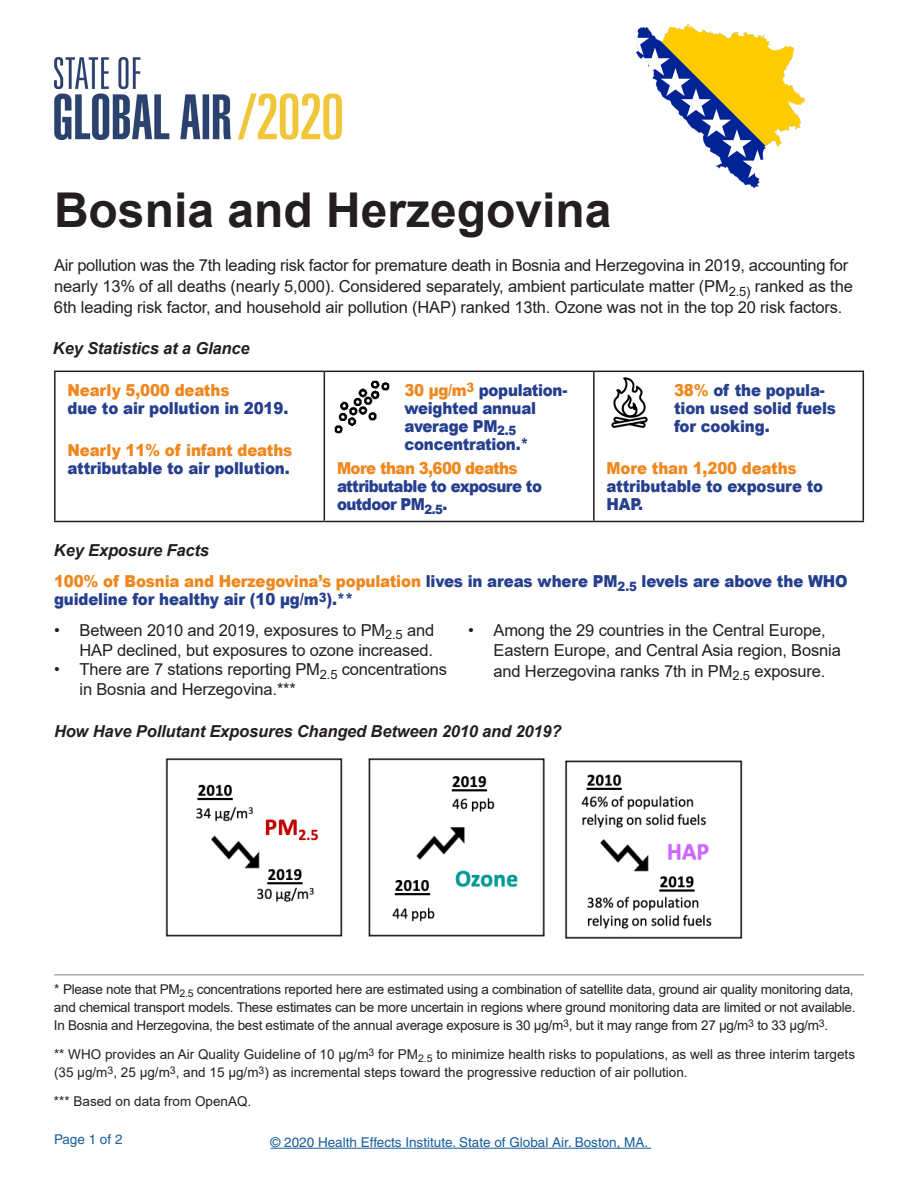
<style>
.page{position:relative;width:918px;height:1188px;background:#fff}
.page>*{position:absolute;margin:0;border:0;box-sizing:border-box;transform-origin:0 0}
.t1{font:700 48px "Arial";color:#231f20}
.t2{font:16.5px/21px "Arial";letter-spacing:-.01em;color:#231f20}
.t3{font:900 16.5px/18px "Arial";letter-spacing:-.01em;color:#253f8e;scale:.91 1}
.t4{font:italic 700 16.5px "Arial";letter-spacing:-.01em;color:#231f20}
.t5{font:900 16.5px "Arial";letter-spacing:-.01em;color:#ef871e;scale:.91 1}
.t6{font:900 16.5px/18px "Arial";letter-spacing:-.04em;color:#253f8e;scale:.91 1}
.t7{font:900 16.5px "Arial";letter-spacing:-.04em;color:#ef871e;scale:.91 1}
.t8{font:13.5px/18px "Arial";letter-spacing:-.02em;color:#231f20}
.t9{font:13.5px/18px "Arial";color:#231f20}
.t10{font:13.5px "Helvetica";color:#175d9e}
.s1{color:#ef871e}
.s2{font-weight:700;font-style:italic;color:#231f20}
</style>
<div class="page">
<img style="left:54px;top:58px;width:288px;height:82px">
<hr style="left:271px;top:1148px;width:380px;height:1px;background:#175d9e">
<hr style="left:54px;top:371px;width:270px;height:1px;background:#231f20">
<hr style="left:54px;top:372px;width:2px;height:149px;background:#231f20">
<hr style="left:324px;top:371px;width:270px;height:1px;background:#231f20">
<hr style="left:324px;top:372px;width:1px;height:149px;background:#231f20">
<hr style="left:594px;top:371px;width:270px;height:1px;background:#231f20">
<hr style="left:593px;top:372px;width:2px;height:149px;background:#231f20">
<hr style="left:863px;top:372px;width:1px;height:149px;background:#231f20">
<hr style="left:54px;top:521px;width:270px;height:1px;background:#231f20">
<hr style="left:324px;top:521px;width:270px;height:1px;background:#231f20">
<hr style="left:594px;top:521px;width:270px;height:1px;background:#231f20">
<img style="left:636px;top:24px;width:169px;height:164px">
<img style="left:595px;top:372px;width:71px;height:56px">
<img style="left:326px;top:372px;width:71px;height:62px">
<img style="left:165px;top:759px;width:578px;height:180px">
<hr style="left:54px;top:974px;width:810px;height:1px;background:#95979a">
<h1 class="t1" style="left:54px;top:176px;width:559px">Bosnia and Herzegovina</h1>
<p class="t2" style="left:54px;top:255px;width:800px">Air pollution was the 7th leading risk factor for premature death in Bosnia and Herzegovina in 2019, accounting for nearly 13% of all deaths (nearly 5,000). Considered separately, ambient particulate matter (PM<sub>2.5)</sub> ranked as the<br>6th leading risk factor, and household air pollution (HAP) ranked 13th. Ozone was not in the top 20 risk factors.</p>
<p class="t4" style="left:53px;top:338px;width:198px">Key Statistics at a Glance</p>
<p class="t5" style="left:68px;top:378px;width:179px">Nearly 5,000 deaths</p>
<p class="t3" style="left:68px;top:398px;width:244px">due to air pollution in 2019.</p>
<p class="t5" style="left:68px;top:438px;width:249px">Nearly 11% of infant deaths</p>
<p class="t3" style="left:68px;top:459px;width:246px">attributable to air pollution.</p>
<p class="t3" style="left:405px;top:380px;width:180px"><span class="s1">30 µg/m</span><sup>3</sup> population&shy;weighted annual average PM<sub>2.5 </sub>concentration.*</p>
<p class="t7" style="left:337px;top:456px;width:200px">More than 3,600 deaths</p>
<p class="t6" style="left:337px;top:477px;width:227px">attributable to exposure to outdoor PM<sub>2.5</sub>.</p>
<p class="t3" style="left:674px;top:380px;width:180px"><span class="s1">38%</span> of the popula&shy;tion used solid fuels for cooking.</p>
<p class="t5" style="left:607px;top:456px;width:210px">More than 1,200 deaths</p>
<p class="t3" style="left:607px;top:477px;width:240px">attributable to exposure to<br>HAP.</p>
<p class="t3" style="left:54px;top:534px;width:874px;line-height:31.5px"><span class="s2">Key Exposure Facts<br></span><span class="s1">100% of Bosnia and Herzegovina’s population</span> lives in areas where PM<sub>2.5</sub> levels are above the WHO</p>
<p class="t3" style="left:54px;top:590px;width:331px">guideline for healthy air (10 µg/m<sup>3</sup>).**</p>
<p class="t2" style="left:54px;top:620px;width:382px;line-height:19.8px;text-align:right">• Between 2010 and 2019, exposures to PM<sub>2.5</sub> and<br>HAP declined, but exposures to ozone increased.</p>
<p class="t2" style="left:80px;top:660px;width:369px;line-height:19.8px;text-indent:-25px">• There are 7 stations reporting PM<sub>2.5</sub> concentrations in Bosnia and Herzegovina.***</p>
<p class="t2" style="left:494px;top:620px;width:349px;line-height:20.4px;text-indent:-25px">• Among the 29 countries in the Central Europe,<br>Eastern Europe, and Central Asia region, Bosnia and Herzegovina ranks 7th in PM<sub>2.5</sub> exposure.</p>
<p class="t4" style="left:54px;top:721px;width:509px">How Have Pollutant Exposures Changed Between 2010 and 2019?</p>
<p class="t8" style="left:54px;top:980px;width:803px">* Please note that PM<sub>2.5</sub> concentrations reported here are estimated using a combination of satellite data, ground air quality monitoring data, and chemical transport models. These estimates can be more uncertain in regions where ground monitoring data are limited or not available.<br>In Bosnia and Herzegovina, the best estimate of the annual average exposure is 30 µg/m<sup>3</sup>, but it may range from 27 µg/m<sup>3</sup> to 33 µg/m<sup>3</sup>.</p>
<p class="t9" style="left:54px;top:1045px;width:803px">** WHO provides an Air Quality Guideline of 10 µg/m<sup>3</sup> for PM<sub>2.5</sub> to minimize health risks to populations, as well as three interim targets (35 µg/m<sup>3</sup>, 25 µg/m<sup>3</sup>, and 15 µg/m<sup>3</sup>) as incremental steps toward the progressive reduction of air pollution.</p>
<p class="t9" style="left:54px;top:1092px;width:199px">*** Based on data from OpenAQ.</p>
<p class="t10" style="left:54px;top:1132px;width:70px">Page 1 of 2</p>
<p class="t10" style="left:271px;top:1134px;width:379px">© 2020 Health Effects Institute. State of Global Air. Boston, MA.</p>
</div>
